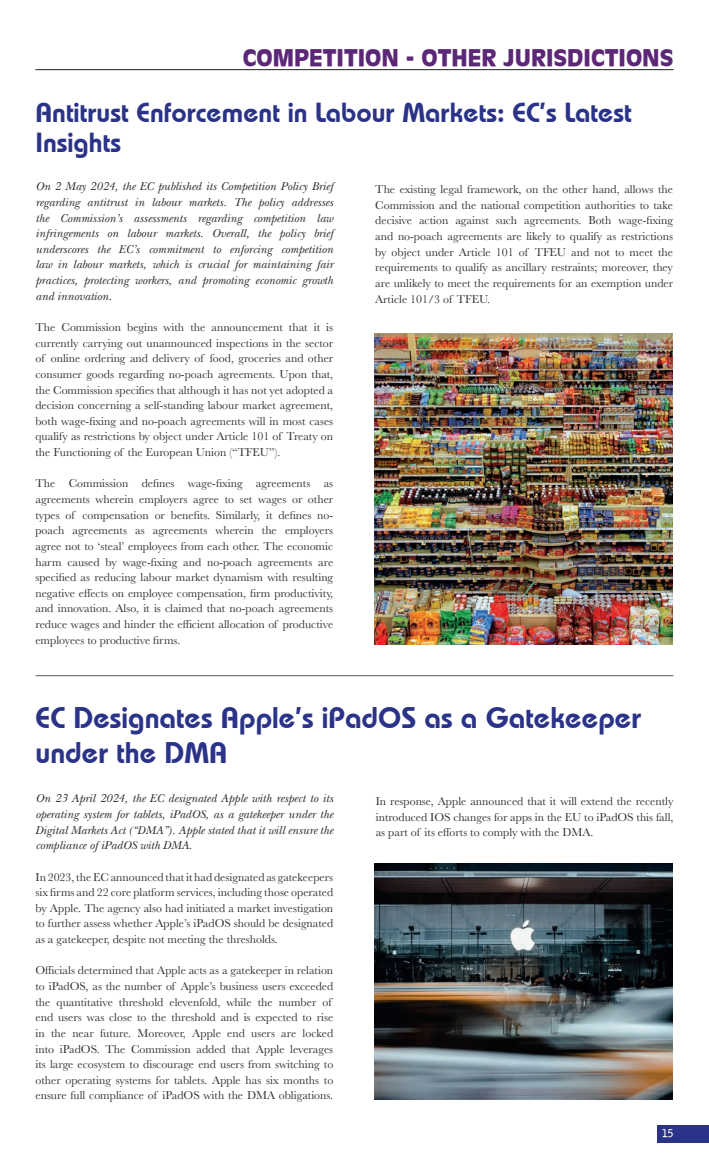
<style>
.page{position:relative;width:709px;height:1170px;background:#fff}
.page>*{position:absolute;margin:0;border:0;box-sizing:border-box;transform-origin:0 0}
.t1{font:29.75px/35.8px "Bauhaus Demi";color:#2b3389}
.t2{font:27.5px/30px "Bauhaus Demi";color:#2b3389}
.t3{font:900 22.5px "Antique Olive";color:#5b2776}
.t4{font:11.88px/15.6px "Baskerville";color:#312f30;text-align:justify}
.t5{font:italic 11.88px/15.6px "Baskerville";color:#312f30;text-align:justify}
.t6{font:700 10.62px "Bell Gothic";color:#fff}
</style>
<div class="page">
<div style="left:657px;top:1124px;width:52px;height:18px;background:#2b3389"></div>
<hr style="left:35px;top:69px;width:638px;height:1px;background:#231f20">
<img style="left:375px;top:333px;width:297px;height:311px">
<img style="left:375px;top:863px;width:297px;height:235px">
<hr style="left:35px;top:675px;width:638px;height:1px;background:#57585a">
<h3 class="t3" style="left:243px;top:44px;width:432px">COMPETITION - OTHER JURISDICTIONS</h3>
<h2 class="t2" style="left:35px;top:97px;width:598px">Antitrust Enforcement in Labour Markets: EC’s Latest<br>Insights</h2>
<p class="t5" style="left:35px;top:179px;width:299px">On 2 May 2024, the EC published its Competition Policy Brief regarding antitrust in labour markets. The policy addresses the Commission’s assessments regarding competition law infringements on labour markets. Overall, the policy brief underscores the EC’s commitment to enforcing competition law in labour markets, which is crucial for maintaining fair practices, protecting workers, and promoting economic growth and innovation.</p>
<p class="t4" style="left:35px;top:319px;width:299px">The Commission begins with the announcement that it is currently carrying out unannounced inspections in the sector of online ordering and delivery of food, groceries and other consumer goods regarding no-poach agreements. Upon that, the Commission specifies that although it has not yet adopted a decision concerning a self-standing labour market agreement, both wage-fixing and no-poach agreements will in most cases qualify as restrictions by object under Article 101 of Treaty on the Functioning of the European Union (“TFEU”).</p>
<p class="t4" style="left:35px;top:476px;width:299px">The Commission defines wage-fixing agreements as agreements wherein employers agree to set wages or other types of compensation or benefits. Similarly, it defines no&shy;poach agreements as agreements wherein the employers agree not to ‘steal’ employees from each other. The economic harm caused by wage-fixing and no-poach agreements are specified as reducing labour market dynamism with resulting negative effects on employee compensation, firm productivity, and innovation. Also, it is claimed that no-poach agreements reduce wages and hinder the efficient allocation of productive employees to productive firms.</p>
<p class="t4" style="left:375px;top:181px;width:299px">The existing legal framework, on the other hand, allows the Commission and the national competition authorities to take decisive action against such agreements. Both wage-fixing and no-poach agreements are likely to qualify as restrictions by object under Article 101 of TFEU and not to meet the requirements to qualify as ancillary restraints; moreover, they are unlikely to meet the requirements for an exemption under Article 101/3 of TFEU.</p>
<h1 class="t1" style="left:35px;top:699px;width:607px">EC Designates Apple’s iPadOS as a Gatekeeper under the DMA</h1>
<p class="t5" style="left:35px;top:790px;width:299px">On 23 April 2024, the EC designated Apple with respect to its operating system for tablets, iPadOS, as a gatekeeper under the Digital Markets Act (“DMA”). Apple stated that it will ensure the compliance of iPadOS with DMA.</p>
<p class="t4" style="left:35px;top:868px;width:299px">In 2023, the EC announced that it had designated as gatekeepers six firms and 22 core platform services, including those operated by Apple. The agency also had initiated a market investigation to further assess whether Apple’s iPadOS should be designated as a gatekeeper, despite not meeting the thresholds.</p>
<p class="t4" style="left:35px;top:962px;width:299px;text-align:left">Officials determined that Apple acts as a gatekeeper in relation to iPadOS, as the number of Apple’s business users exceeded the quantitative threshold elevenfold, while the number of end users was close to the threshold and is expected to rise in the near future. Moreover, Apple end users are locked into iPadOS. The Commission added that Apple leverages its large ecosystem to discourage end users from switching to other operating systems for tablets. Apple has six months to ensure full compliance of iPadOS with the DMA obligations.</p>
<p class="t4" style="left:376px;top:793px;width:299px">In response, Apple announced that it will extend the recently introduced IOS changes for apps in the EU to iPadOS this fall, as part of its efforts to comply with the DMA.</p>
<p class="t6" style="left:661px;top:1126px;width:13px">15</p>
</div>
